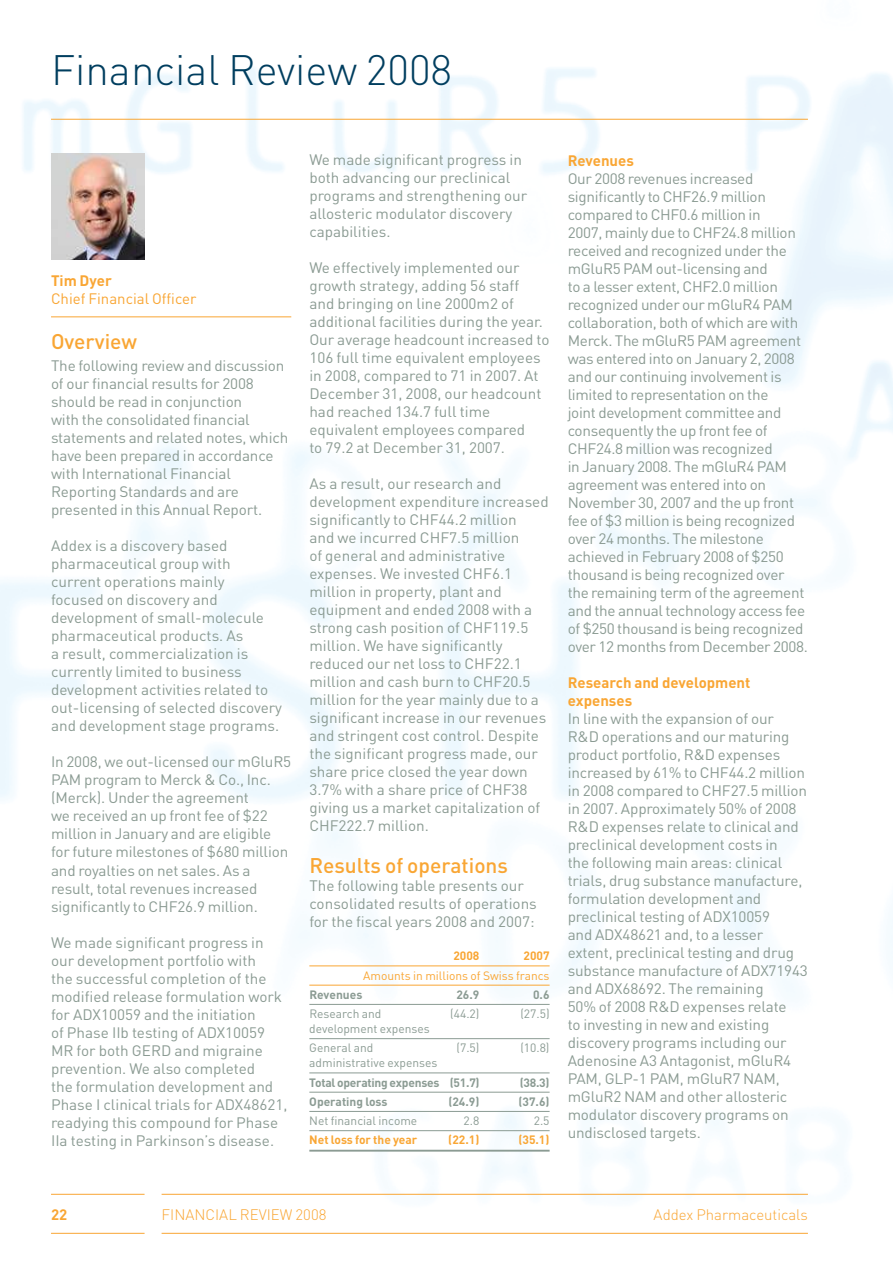
<style>
.page{position:relative;width:893px;height:1263px;background:#fff}
.page>*{position:absolute;margin:0;border:0;box-sizing:border-box;transform-origin:0 0}
.t1{font:300 42px "DIN";color:#003e5f}
.t2{font:500 21px "DIN";color:#f9a634}
.t3{font:15px/18px "DIN";letter-spacing:-.01em;color:#8b9b93}
.t4{font:700 15px/18px "DIN";color:#f9a634}
.t5{font:300 15px "DIN";color:#f9a634}
.t6{font:15px "DIN";color:#f9a634}
.t7{font:12px/19.2px "DIN";color:#8b9b93}
.t8{font:700 12px "DIN";letter-spacing:-.02em;color:#8b9b93}
.t9{font:700 12px "DIN";color:#f9a634}
.t10{font:12px "DIN";color:#f9a634}
.t11{font:700 12px "DIN";color:#8b9b93}
</style>
<div class="page">
<img style="left:0;top:68px;width:893px;height:1166px">
<hr style="left:51px;top:1194px;width:94px;height:1px;background:#f9a634">
<hr style="left:51px;top:1233px;width:94px;height:1px;background:#f9a634">
<hr style="left:51px;top:119px;width:757px;height:1px;background:#f9a634">
<hr style="left:162px;top:1194px;width:646px;height:1px;background:#f9a634">
<hr style="left:162px;top:1233px;width:646px;height:1px;background:#f9a634">
<hr style="left:51px;top:317px;width:240px;height:1px;background:#f9a634">
<img style="left:51px;top:153px;width:94px;height:106px">
<hr style="left:309px;top:966px;width:241px;height:1px;background:#f9a634">
<hr style="left:309px;top:985px;width:241px;height:1px;background:#f9a634">
<hr style="left:309px;top:1004px;width:241px;height:1px;background:#8b9b93">
<hr style="left:309px;top:1038px;width:241px;height:1px;background:#8b9b93">
<hr style="left:309px;top:1073px;width:241px;height:1px;background:#8b9b93">
<hr style="left:309px;top:1092px;width:241px;height:1px;background:#8b9b93">
<hr style="left:309px;top:1111px;width:241px;height:1px;background:#8b9b93">
<hr style="left:309px;top:1130px;width:241px;height:1px;background:#8b9b93">
<hr style="left:309px;top:1150px;width:241px;height:1px;background:#8b9b93">
<h1 class="t1" style="left:51px;top:44px;width:403px">Financial Review 2008</h1>
<p class="t4" style="left:51px;top:271px;width:62px">Tim Dyer</p>
<p class="t6" style="left:51px;top:289px;width:147px">Chief Financial Officer</p>
<h2 class="t2" style="left:51px;top:328px;width:87px">Overview</h2>
<p class="t3" style="left:51px;top:357px;width:239px">The following review and discussion of our financial results for 2008 should be read in conjunction<br>with the consolidated financial statements and related notes, which have been prepared in accordance with International Financial<br>Reporting Standards and are presented in this Annual Report.</p>
<p class="t3" style="left:51px;top:537px;width:233px">Addex is a discovery based pharmaceutical group with current operations mainly<br>focused on discovery and development of small-molecule pharmaceutical products. As<br>a result, commercialization is currently limited to business development activities related to out-licensing of selected discovery and development stage programs.</p>
<p class="t3" style="left:51px;top:753px;width:242px">In 2008, we out-licensed our mGluR5<br>PAM program to Merck &amp; Co., Inc. (Merck). Under the agreement<br>we received an up front fee of $22 million in January and are eligible for future milestones of $680 million and royalties on net sales. As a result, total revenues increased significantly to CHF26.9 million.</p>
<p class="t3" style="left:51px;top:933px;width:238px">We made significant progress in our development portfolio with<br>the successful completion of the modified release formulation work for ADX10059 and the initiation<br>of Phase IIb testing of ADX10059<br>MR for both GERD and migraine prevention. We also completed<br>the formulation development and<br>Phase I clinical trials for ADX48621, readying this compound for Phase<br>IIa testing in Parkinson’s disease.</p>
<p class="t3" style="left:309px;top:151px;width:219px">We made significant progress in both advancing our preclinical programs and strengthening our allosteric modulator discovery capabilities.</p>
<p class="t3" style="left:309px;top:259px;width:242px">We effectively implemented our growth strategy, adding 56 staff<br>and bringing on line 2000m2 of additional facilities during the year.<br>Our average headcount increased to<br>106 full time equivalent employees in 2008, compared to 71 in 2007. At<br>December 31, 2008, our headcount had reached 134.7 full time equivalent employees compared<br>to 79.2 at December 31, 2007.</p>
<p class="t3" style="left:309px;top:475px;width:241px">As a result, our research and development expenditure increased significantly to CHF44.2 million<br>and we incurred CHF7.5 million<br>of general and administrative expenses. We invested CHF6.1 million in property, plant and equipment and ended 2008 with a strong cash position of CHF119.5 million. We have significantly reduced our net loss to CHF22.1 million and cash burn to CHF20.5 million for the year mainly due to a significant increase in our revenues and stringent cost control. Despite the significant progress made, our share price closed the year down<br>3.7% with a share price of CHF38 giving us a market capitalization of<br>CHF222.7 million.</p>
<h2 class="t2" style="left:309px;top:852px;width:200px">Results of operations</h2>
<p class="t3" style="left:309px;top:877px;width:229px">The following table presents our consolidated results of operations for the fiscal years 2008 and 2007:</p>
<p class="t9" style="left:453px;top:948px;width:28px">2008</p>
<p class="t9" style="left:523px;top:948px;width:28px">2007</p>
<p class="t10" style="left:363px;top:968px;width:188px">Amounts in millions of Swiss francs</p>
<p class="t11" style="left:309px;top:987px;width:55px">Revenues</p>
<p class="t8" style="left:456px;top:987px;width:24px">26.9</p>
<p class="t8" style="left:533px;top:987px;width:18px">0.6</p>
<p class="t7" style="left:309px;top:1004px;width:74px">Research and</p>
<p class="t7" style="left:450px;top:1004px;width:31px">(44.2)</p>
<p class="t7" style="left:520px;top:1004px;width:31px">(27.5)</p>
<p class="t7" style="left:309px;top:1019px;width:122px">development expenses<br>General and</p>
<p class="t7" style="left:456px;top:1038px;width:24px">(7.5)</p>
<p class="t7" style="left:520px;top:1038px;width:31px">(10.8)</p>
<p class="t7" style="left:309px;top:1053px;width:130px">administrative expenses</p>
<p class="t8" style="left:309px;top:1074px;width:172px">Total operating expenses (51.7)</p>
<p class="t8" style="left:520px;top:1074px;width:31px">(38.3)</p>
<p class="t11" style="left:309px;top:1094px;width:80px">Operating loss</p>
<p class="t8" style="left:448px;top:1094px;width:33px">(24.9)</p>
<p class="t8" style="left:518px;top:1094px;width:33px">(37.6)</p>
<p class="t7" style="left:309px;top:1111px;width:109px">Net financial income</p>
<p class="t7" style="left:464px;top:1111px;width:17px">2.8</p>
<p class="t7" style="left:534px;top:1111px;width:17px">2.5</p>
<p class="t9" style="left:309px;top:1132px;width:110px">Net loss for the year</p>
<p class="t9" style="left:448px;top:1132px;width:33px">(22.1)</p>
<p class="t9" style="left:518px;top:1132px;width:33px">(35.1)</p>
<p class="t4" style="left:568px;top:150px;width:68px">Revenues</p>
<p class="t3" style="left:568px;top:169px;width:242px">Our 2008 revenues increased significantly to CHF26.9 million compared to CHF0.6 million in<br>2007, mainly due to CHF24.8 million received and recognized under the mGluR5 PAM out-licensing and<br>to a lesser extent, CHF2.0 million recognized under our mGluR4 PAM collaboration, both of which are with Merck. The mGluR5 PAM agreement was entered into on January 2, 2008 and our continuing involvement is limited to representation on the<br>joint development committee and consequently the up front fee of CHF24.8 million was recognized<br>in January 2008. The mGluR4 PAM agreement was entered into on November 30, 2007 and the up front fee of $3 million is being recognized over 24 months. The milestone achieved in February 2008 of $250 thousand is being recognized over the remaining term of the agreement and the annual technology access fee of $250 thousand is being recognized over 12 months from December 2008.</p>
<p class="t4" style="left:568px;top:672px;width:184px">Research and development expenses</p>
<p class="t3" style="left:568px;top:709px;width:242px">In line with the expansion of our<br>R&amp;D operations and our maturing product portfolio, R&amp;D expenses increased by 61% to CHF44.2 million in 2008 compared to CHF27.5 million in 2007. Approximately 50% of 2008<br>R&amp;D expenses relate to clinical and preclinical development costs in<br>the following main areas: clinical trials, drug substance manufacture, formulation development and preclinical testing of ADX10059<br>and ADX48621 and, to a lesser extent, preclinical testing and drug substance manufacture of ADX71943 and ADX68692. The remaining<br>50% of 2008 R&amp;D expenses relate<br>to investing in new and existing discovery programs including our<br>Adenosine A3 Antagonist, mGluR4<br>PAM, GLP-1 PAM, mGluR7 NAM, mGluR2 NAM and other allosteric modulator discovery programs on undisclosed targets.</p>
<p class="t4" style="left:51px;top:1205px;width:18px">22</p>
<p class="t5" style="left:162px;top:1205px;width:166px">FINANCIAL REVIEW 2008</p>
<p class="t5" style="left:654px;top:1205px;width:156px">Addex Pharmaceuticals</p>
</div>
